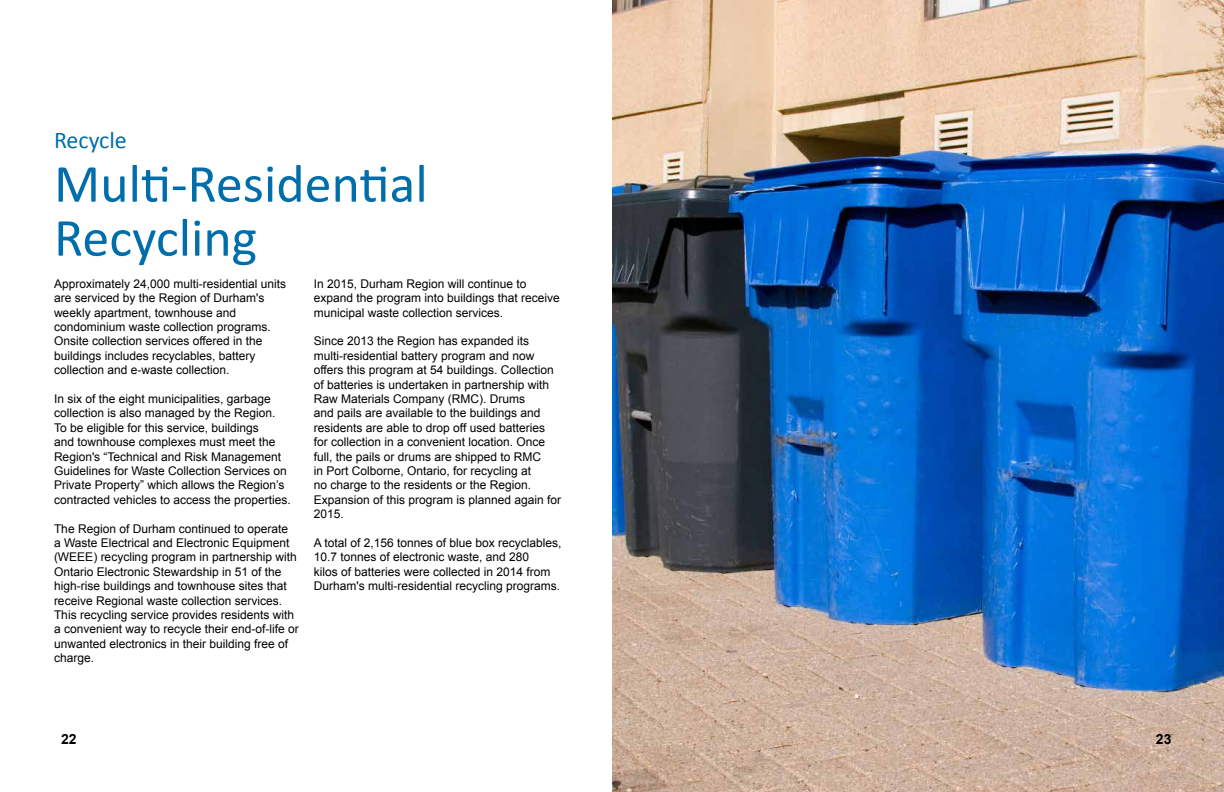
<style>
.page{position:relative;width:1224px;height:792px;background:#fff}
.page>*{position:absolute;margin:0;border:0;box-sizing:border-box;transform-origin:0 0}
.t1{font:54px/54px "Calibri";color:#006eaa}
.t2{font:24px "Calibri";color:#006eaa}
.t3{font:700 14px "Arial";color:#000}
.t4{font:12px/14.4px "Arial";color:#000}
</style>
<div class="page">
<img style="left:612px;top:0;width:612px;height:792px">
<h2 class="t2" style="left:54px;top:124px;width:74px">Recycle</h2>
<h1 class="t1" style="left:54px;top:157px;width:375px">Multi-Residential<br>Recycling</h1>
<p class="t4" style="left:54px;top:276px;width:234px">Approximately 24,000 multi-residential units are serviced by the Region of Durham's weekly apartment, townhouse and condominium waste collection programs.<br>Onsite collection services offered in the buildings includes recyclables, battery collection and e-waste collection.</p>
<p class="t4" style="left:54px;top:392px;width:238px">In six of the eight municipalities, garbage collection is also managed by the Region.<br>To be eligible for this service, buildings<br>and townhouse complexes must meet the Region's “Technical and Risk Management Guidelines for Waste Collection Services on Private Property” which allows the Region’s contracted vehicles to access the properties.</p>
<p class="t4" style="left:54px;top:521px;width:246px">The Region of Durham continued to operate<br>a Waste Electrical and Electronic Equipment (WEEE) recycling program in partnership with Ontario Electronic Stewardship in 51 of the high-rise buildings and townhouse sites that receive Regional waste collection services.<br>This recycling service provides residents with a convenient way to recycle their end-of-life or unwanted electronics in their building free of charge.</p>
<p class="t4" style="left:314px;top:276px;width:248px">In 2015, Durham Region will continue to expand the program into buildings that receive municipal waste collection services.</p>
<p class="t4" style="left:314px;top:334px;width:249px">Since 2013 the Region has expanded its multi-residential battery program and now offers this program at 54 buildings. Collection of batteries is undertaken in partnership with Raw Materials Company (RMC). Drums<br>and pails are available to the buildings and residents are able to drop off used batteries for collection in a convenient location. Once full, the pails or drums are shipped to RMC<br>in Port Colborne, Ontario, for recycling at<br>no charge to the residents or the Region.<br>Expansion of this program is planned again for 2015.</p>
<p class="t4" style="left:314px;top:536px;width:249px">A total of 2,156 tonnes of blue box recyclables, 10.7 tonnes of electronic waste, and 280<br>kilos of batteries were collected in 2014 from Durham's multi-residential recycling programs.</p>
<p class="t3" style="left:61px;top:730px;width:17px">22</p>
<p class="t3" style="left:1156px;top:730px;width:17px">23</p>
</div>
